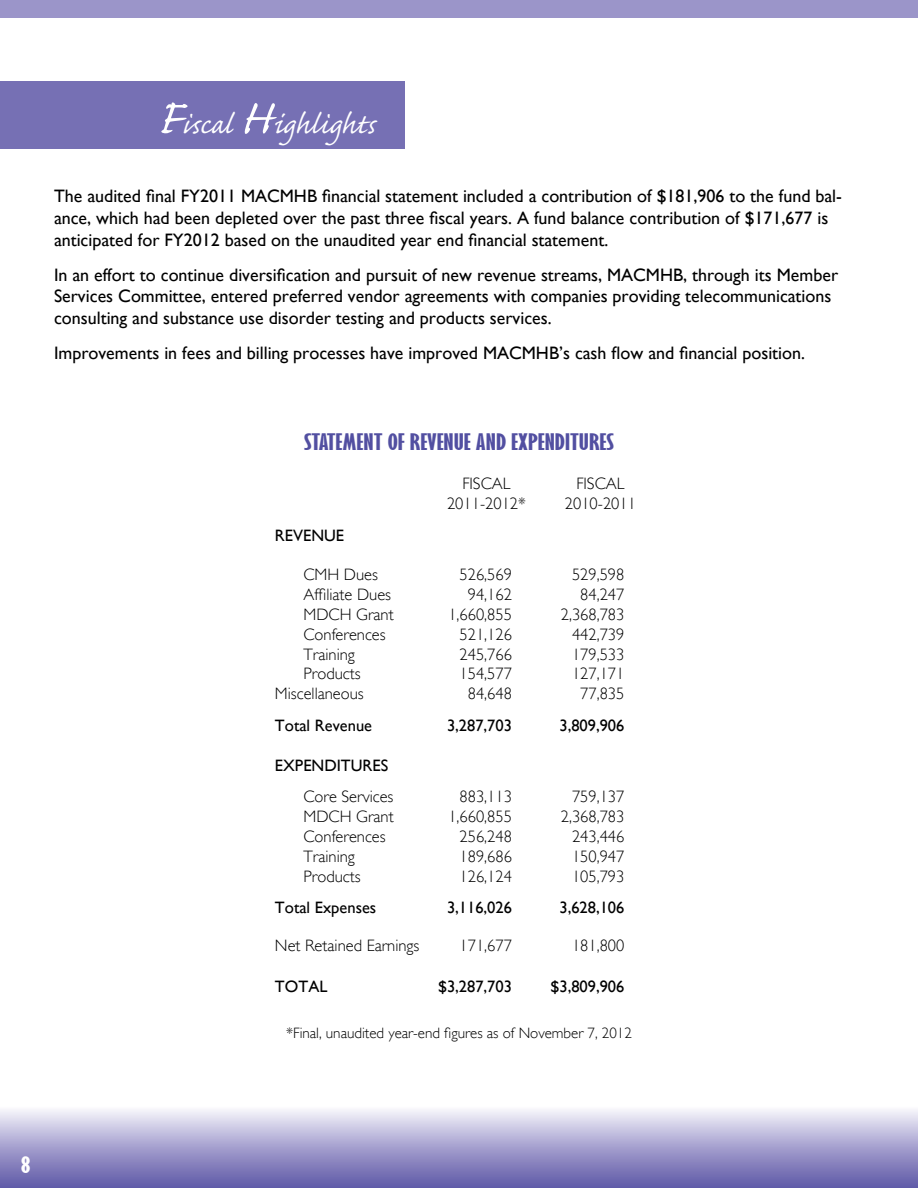
<style>
.page{position:relative;width:918px;height:1188px;background:#fff}
.page>*{position:absolute;margin:0;border:0;box-sizing:border-box;transform-origin:0 0}
.t1{font:36px "Caflisch Script Pro";color:#fff}
.t2{font:700 extra-condensed 21px "Gill Sans";color:#524fa1;scale:1.5 1}
.t3{font:700 extra-condensed 21px "Gill Sans";color:#fff;scale:1.5 1}
.t4{font:18px/21.6px "Gill Sans";color:#000}
.t5{font:300 16.5px "Gill Sans";color:#000}
.t6{font:16.5px "Gill Sans";color:#000}
.t7{font:300 15px "Gill Sans";color:#000}
.s1{font-size:63px}
</style>
<div class="page">
<div style="left:0;top:81px;width:405px;height:67px;background:#7670b4"></div>
<div style="left:0;top:0;width:918px;height:18px;background:#9b95c9"></div>
<div style="left:0;top:1106px;width:918px;height:82px;background:linear-gradient(to bottom,#f8f6fc,#5c56a6)"></div>
<h1 class="t1" style="left:157px;top:105px;width:222px"><span class="s1">F</span>iscal <span class="s1">H</span>ighlights</h1>
<p class="t4" style="left:54px;top:186px;width:790px">The audited final FY2011 MACMHB financial statement included a contribution of $181,906 to the fund bal&shy;ance, which had been depleted over the past three fiscal years. A fund balance contribution of $171,677 is anticipated for FY2012 based on the unaudited year end financial statement.</p>
<p class="t4" style="left:54px;top:264px;width:786px">In an effort to continue diversification and pursuit of new revenue streams, MACMHB, through its Member<br>Services Committee, entered preferred vendor agreements with companies providing telecommunications consulting and substance use disorder testing and products services.</p>
<p class="t4" style="left:54px;top:342px;width:753px">Improvements in fees and billing processes have improved MACMHB’s cash flow and financial position.</p>
<p class="t2" style="left:304px;top:429px;width:208px">STATEMENT OF REVENUE AND EXPENDITURES</p>
<p class="t5" style="left:462px;top:474px;width:50px">FISCAL</p>
<p class="t5" style="left:576px;top:474px;width:50px">FISCAL</p>
<p class="t5" style="left:447px;top:494px;width:80px">2011-2012*</p>
<p class="t5" style="left:565px;top:494px;width:73px">2010-2011</p>
<p class="t6" style="left:275px;top:526px;width:71px">REVENUE</p>
<p class="t5" style="left:303px;top:565px;width:76px">CMH Dues</p>
<p class="t5" style="left:460px;top:565px;width:54px">526,569</p>
<p class="t5" style="left:572px;top:565px;width:54px">529,598</p>
<p class="t5" style="left:303px;top:585px;width:89px">Affiliate Dues</p>
<p class="t5" style="left:468px;top:585px;width:46px">94,162</p>
<p class="t5" style="left:580px;top:585px;width:46px">84,247</p>
<p class="t5" style="left:303px;top:605px;width:92px">MDCH Grant</p>
<p class="t5" style="left:448px;top:605px;width:65px">1,660,855</p>
<p class="t5" style="left:561px;top:605px;width:65px">2,368,783</p>
<p class="t5" style="left:303px;top:625px;width:84px">Conferences</p>
<p class="t5" style="left:460px;top:625px;width:54px">521,126</p>
<p class="t5" style="left:572px;top:625px;width:54px">442,739</p>
<p class="t5" style="left:303px;top:644px;width:53px">Training</p>
<p class="t5" style="left:460px;top:644px;width:54px">245,766</p>
<p class="t5" style="left:572px;top:644px;width:54px">179,533</p>
<p class="t5" style="left:303px;top:664px;width:59px">Products</p>
<p class="t5" style="left:460px;top:664px;width:54px">154,577</p>
<p class="t5" style="left:572px;top:664px;width:54px">127,171</p>
<p class="t5" style="left:275px;top:684px;width:90px">Miscellaneous</p>
<p class="t5" style="left:468px;top:684px;width:46px">84,648</p>
<p class="t5" style="left:580px;top:684px;width:46px">77,835</p>
<p class="t6" style="left:275px;top:716px;width:99px">Total Revenue</p>
<p class="t6" style="left:447px;top:716px;width:66px">3,287,703</p>
<p class="t6" style="left:560px;top:716px;width:66px">3,809,906</p>
<p class="t6" style="left:275px;top:755px;width:115px">EXPENDITURES</p>
<p class="t5" style="left:303px;top:787px;width:92px">Core Services</p>
<p class="t5" style="left:460px;top:787px;width:54px">883,113</p>
<p class="t5" style="left:572px;top:787px;width:54px">759,137</p>
<p class="t5" style="left:303px;top:807px;width:92px">MDCH Grant</p>
<p class="t5" style="left:448px;top:807px;width:65px">1,660,855</p>
<p class="t5" style="left:561px;top:807px;width:65px">2,368,783</p>
<p class="t5" style="left:303px;top:827px;width:84px">Conferences</p>
<p class="t5" style="left:460px;top:827px;width:54px">256,248</p>
<p class="t5" style="left:572px;top:827px;width:54px">243,446</p>
<p class="t5" style="left:303px;top:847px;width:53px">Training</p>
<p class="t5" style="left:460px;top:847px;width:54px">189,686</p>
<p class="t5" style="left:572px;top:847px;width:54px">150,947</p>
<p class="t5" style="left:303px;top:866px;width:59px">Products</p>
<p class="t5" style="left:460px;top:866px;width:54px">126,124</p>
<p class="t5" style="left:572px;top:866px;width:54px">105,793</p>
<p class="t6" style="left:275px;top:898px;width:103px">Total Expenses</p>
<p class="t6" style="left:447px;top:898px;width:66px">3,116,026</p>
<p class="t6" style="left:560px;top:898px;width:66px">3,628,106</p>
<p class="t5" style="left:275px;top:936px;width:146px">Net Retained Earnings</p>
<p class="t5" style="left:460px;top:936px;width:54px">171,677</p>
<p class="t5" style="left:572px;top:936px;width:54px">181,800</p>
<p class="t6" style="left:275px;top:977px;width:54px">TOTAL</p>
<p class="t6" style="left:438px;top:977px;width:75px">$3,287,703</p>
<p class="t6" style="left:551px;top:977px;width:75px">$3,809,906</p>
<p class="t7" style="left:286px;top:1025px;width:347px">*Final, unaudited year-end figures as of November 7, 2012</p>
<p class="t3" style="left:21px;top:1152px;width:8px">8</p>
</div>
